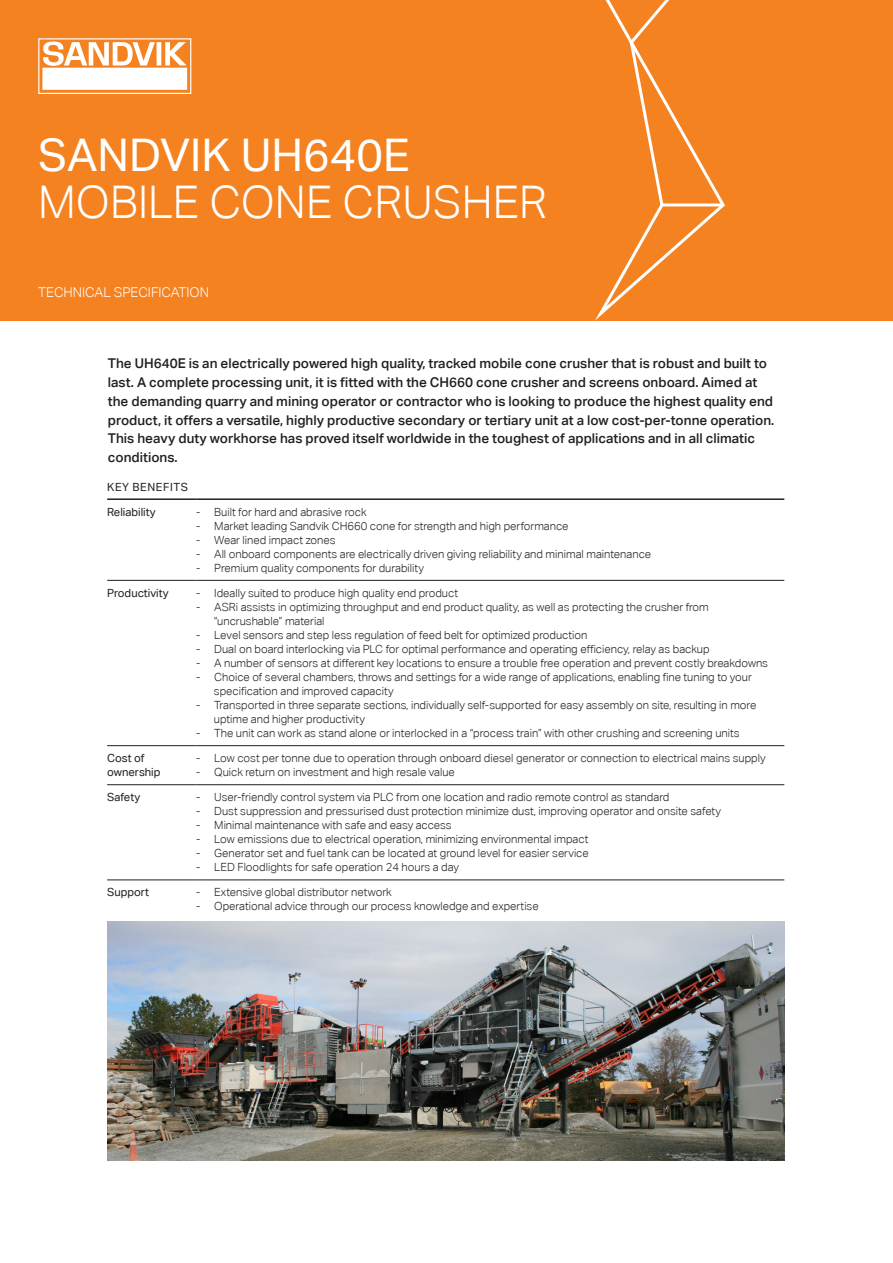
<style>
.page{position:relative;width:893px;height:1263px;background:#fff}
.page>*{position:absolute;margin:0;border:0;box-sizing:border-box;transform-origin:0 0}
.t1{font:300 45px "Aktiv Grotesk";color:#fff}
.t2{font:45px "Aktiv Grotesk";color:#fff}
.t3{font:500 13.5px/18.8px "Aktiv Grotesk";color:#231f20}
.t4{font:300 13.5px "Aktiv Grotesk";color:#fff}
.t5{font:300 11.25px/14px "Aktiv Grotesk";color:#231f20}
.t6{font:11.25px/14.1px "Aktiv Grotesk";color:#231f20}
.t7{font:11.25px "Aktiv Grotesk";letter-spacing:.05em;color:#231f20}
</style>
<div class="page">
<div style="left:0;top:0;width:893px;height:320px;background:#f58220"></div>
<svg style="left:589px;top:0;width:138px;height:321px"></svg>
<hr style="left:661px;top:203px;width:62px;height:3px;background:#fff">
<svg style="left:38px;top:38px;width:153px;height:56px"></svg>
<img style="left:107px;top:922px;width:677px;height:239px">
<hr style="left:107px;top:498px;width:89px;height:2px;background:#231f20">
<hr style="left:196px;top:498px;width:588px;height:2px;background:#231f20">
<hr style="left:107px;top:745px;width:89px;height:1px;background:#231f20">
<hr style="left:196px;top:745px;width:588px;height:1px;background:#231f20">
<hr style="left:107px;top:784px;width:89px;height:1px;background:#231f20">
<hr style="left:196px;top:784px;width:588px;height:1px;background:#231f20">
<hr style="left:107px;top:880px;width:89px;height:1px;background:#231f20">
<hr style="left:196px;top:880px;width:588px;height:1px;background:#231f20">
<hr style="left:107px;top:580px;width:89px;height:1px;background:#231f20">
<hr style="left:196px;top:580px;width:588px;height:1px;background:#231f20">
<p class="t2" style="left:38px;top:128px;width:373px">SANDVIK UH640E</p>
<p class="t1" style="left:38px;top:176px;width:510px">MOBILE CONE CRUSHER</p>
<p class="t4" style="left:38px;top:284px;width:172px">TECHNICAL SPECIFICATION</p>
<p class="t3" style="left:108px;top:354px;width:668px">The UH640E is an electrically powered high quality, tracked mobile cone crusher that is robust and built to last. A complete processing unit, it is fitted with the CH660 cone crusher and screens onboard. Aimed at the demanding quarry and mining operator or contractor who is looking to produce the highest quality end product, it offers a versatile, highly productive secondary or tertiary unit at a low cost-per-tonne operation.<br>This heavy duty workhorse has proved itself worldwide in the toughest of applications and in all climatic conditions.</p>
<p class="t7" style="left:107px;top:480px;width:82px">KEY BENEFITS</p>
<p class="t6" style="left:107px;top:505px;width:50px">Reliability</p>
<p class="t5" style="left:196px;top:505px;width:172px">- Built for hard and abrasive rock</p>
<p class="t5" style="left:196px;top:519px;width:374px">- Market leading Sandvik CH660 cone for strength and high performance</p>
<p class="t5" style="left:196px;top:533px;width:141px">- Wear lined impact zones</p>
<p class="t5" style="left:196px;top:547px;width:456px">- All onboard components are electrically driven giving reliability and minimal maintenance</p>
<p class="t5" style="left:196px;top:561px;width:229px">- Premium quality components for durability</p>
<p class="t6" style="left:107px;top:586px;width:63px">Productivity</p>
<p class="t5" style="left:196px;top:586px;width:263px">- Ideally suited to produce high quality end product</p>
<p class="t5" style="left:214px;top:600px;width:496px;text-indent:-18px">- ASRi assists in optimizing throughput and end product quality, as well as protecting the crusher from “uncrushable” material</p>
<p class="t5" style="left:196px;top:628px;width:393px">- Level sensors and step less regulation of feed belt for optimized production</p>
<p class="t5" style="left:196px;top:642px;width:515px">- Dual on board interlocking via PLC for optimal performance and operating efficiency, relay as backup</p>
<p class="t5" style="left:196px;top:656px;width:573px">- A number of sensors at different key locations to ensure a trouble free operation and prevent costly breakdowns</p>
<p class="t5" style="left:214px;top:670px;width:539px;text-indent:-18px">- Choice of several chambers, throws and settings for a wide range of applications, enabling fine tuning to your specification and improved capacity</p>
<p class="t5" style="left:214px;top:698px;width:544px;text-indent:-18px">- Transported in three separate sections, individually self-supported for easy assembly on site, resulting in more uptime and higher productivity</p>
<p class="t5" style="left:196px;top:726px;width:545px">- The unit can work as stand alone or interlocked in a “process train” with other crushing and screening units</p>
<p class="t6" style="left:107px;top:751px;width:55px">Cost of ownership</p>
<p class="t5" style="left:196px;top:751px;width:571px">- Low cost per tonne due to operation through onboard diesel generator or connection to electrical mains supply</p>
<p class="t5" style="left:196px;top:765px;width:260px">- Quick return on investment and high resale value</p>
<p class="t6" style="left:107px;top:790px;width:35px">Safety</p>
<p class="t5" style="left:196px;top:790px;width:475px">- User-friendly control system via PLC from one location and radio remote control as standard</p>
<p class="t5" style="left:196px;top:804px;width:526px">- Dust suppression and pressurised dust protection minimize dust, improving operator and onsite safety</p>
<p class="t5" style="left:196px;top:818px;width:257px">- Minimal maintenance with safe and easy access</p>
<p class="t5" style="left:196px;top:832px;width:394px">- Low emissions due to electrical operation, minimizing environmental impact</p>
<p class="t5" style="left:196px;top:846px;width:394px">- Generator set and fuel tank can be located at ground level for easier service</p>
<p class="t5" style="left:196px;top:860px;width:264px">- LED Floodlights for safe operation 24 hours a day</p>
<p class="t6" style="left:107px;top:885px;width:44px">Support</p>
<p class="t5" style="left:196px;top:885px;width:197px">- Extensive global distributor network</p>
<p class="t5" style="left:196px;top:899px;width:344px">- Operational advice through our process knowledge and expertise</p>
</div>
